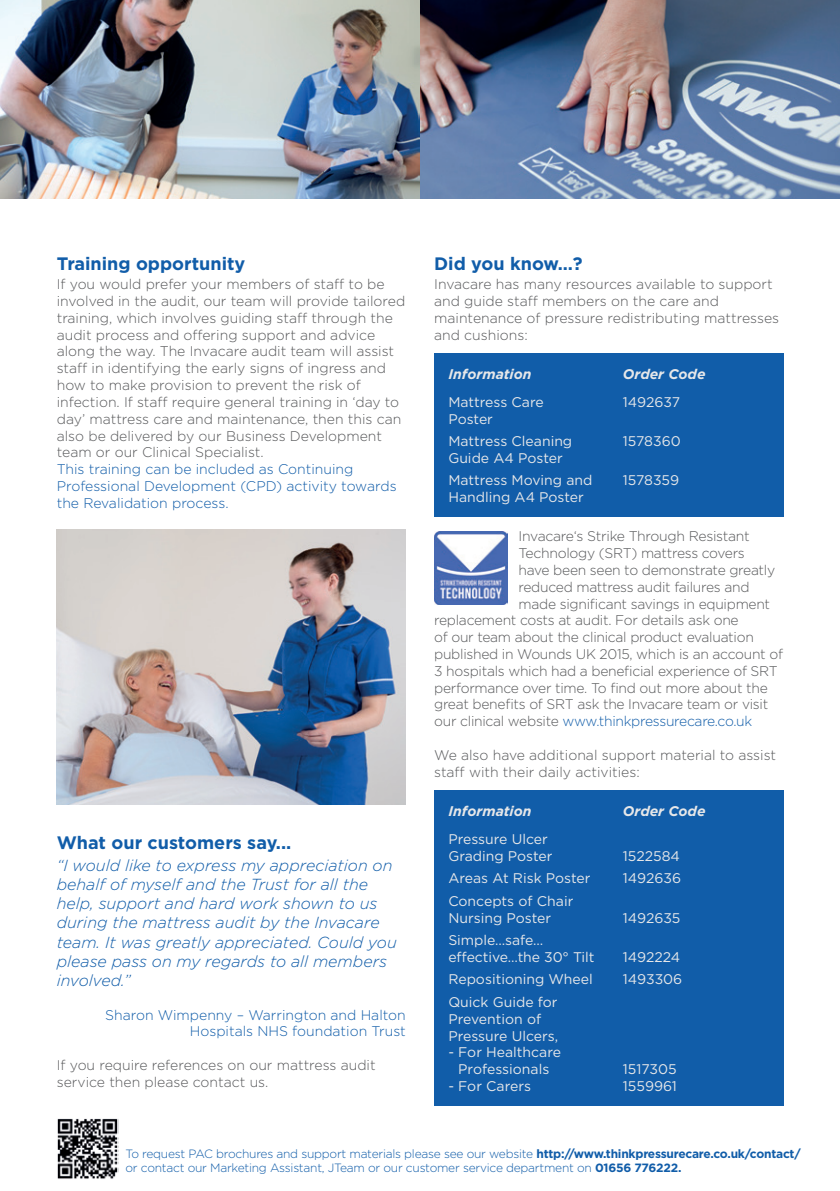
<style>
.page{position:relative;width:840px;height:1191px;background:#fff}
.page>*{position:absolute;margin:0;border:0;box-sizing:border-box;transform-origin:0 0}
.t1{font:700 18px "Gotham";color:#115da9}
.t2{font:italic 300 16px/19.2px "Gotham";color:#115da9}
.t3{font:300 14px/16.8px "Gotham";color:#57585a}
.t4{font:300 14px "Gotham";letter-spacing:-.02em;color:#57585a}
.t5{font:14px/16.8px "Gotham";color:#e6e7e9}
.t6{font:300 14px/16.8px "Gotham";color:#115da9}
.t7{font:300 14px "Gotham";letter-spacing:-.02em;color:#115da9}
.t8{font:italic 700 14px "Gotham";color:#e6e7e9}
.text_8pt{font:300 12px "Gotham";letter-spacing:-.02em;color:#115da9}
.s1{color:#57585a}
.s2{font-weight:700}
</style>
<div class="page">
<img style="left:0;top:0;width:839px;height:198px">
<img style="left:57px;top:529px;width:348px;height:275px">
<div style="left:434px;top:353px;width:348px;height:164px;background:#115da9"></div>
<div style="left:434px;top:790px;width:348px;height:316px;background:#115da9"></div>
<img style="left:434px;top:531px;width:73px;height:73px">
<img style="left:57px;top:1118px;width:61px;height:61px">
<p class="t1" style="left:57px;top:251px;width:190px">Training opportunity</p>
<p class="t3" style="left:57px;top:275px;width:350px">If you would prefer your members of staff to be involved in the audit, our team will provide tailored training, which involves guiding staff through the audit process and offering support and advice along the way. The Invacare audit team will assist staff in identifying the early signs of ingress and how to make provision to prevent the risk of infection. If staff require general training in ‘day to day’ mattress care and maintenance, then this can also be delivered by our Business Development team or our Clinical Specialist.</p>
<p class="t6" style="left:57px;top:460px;width:341px">This training can be included as Continuing<br>Professional Development (CPD) activity towards the Revalidation process.</p>
<p class="t1" style="left:57px;top:830px;width:236px">What our customers say...</p>
<p class="t2" style="left:57px;top:855px;width:341px">“I would like to express my appreciation on behalf of myself and the Trust for all the help, support and hard work shown to us during the mattress audit by the Invacare team. It was greatly appreciated. Could you please pass on my regards to all members involved.”</p>
<p class="t6" style="left:105px;top:1005px;width:302px;text-align:right">Sharon Wimpenny – Warrington and Halton<br>Hospitals NHS foundation Trust</p>
<p class="t3" style="left:57px;top:1056px;width:320px">If you require references on our mattress audit service then please contact us.</p>
<p class="t1" style="left:434px;top:251px;width:150px">Did you know…?</p>
<p class="t3" style="left:434px;top:275px;width:346px">Invacare has many resources available to support and guide staff members on the care and maintenance of pressure redistributing mattresses and cushions:</p>
<p class="t8" style="left:448px;top:364px;width:85px">Information</p>
<p class="t5" style="left:448px;top:393px;width:97px">Mattress Care</p>
<p class="t5" style="left:448px;top:410px;width:46px">Poster</p>
<p class="t5" style="left:448px;top:432px;width:125px">Mattress Cleaning<br>Guide A4 Poster</p>
<p class="t5" style="left:448px;top:472px;width:145px">Mattress Moving and<br>Handling A4 Poster</p>
<p class="t8" style="left:622px;top:364px;width:84px">Order Code</p>
<p class="t5" style="left:622px;top:393px;width:59px">1492637</p>
<p class="t5" style="left:622px;top:432px;width:59px">1578360</p>
<p class="t5" style="left:622px;top:472px;width:58px">1578359</p>
<p class="t4" style="left:518px;top:527px;width:233px">Invacare‘s Strike Through Resistant</p>
<p class="t4" style="left:518px;top:544px;width:228px">Technology (SRT) mattress covers</p>
<p class="t4" style="left:518px;top:561px;width:258px">have been seen to demonstrate greatly</p>
<p class="t4" style="left:518px;top:578px;width:232px">reduced mattress audit failures and</p>
<p class="t4" style="left:518px;top:595px;width:253px">made significant savings in equipment</p>
<p class="t4" style="left:434px;top:611px;width:306px">replacement costs at audit. For details ask one</p>
<p class="t4" style="left:434px;top:628px;width:321px">of our team about the clinical product evaluation</p>
<p class="t4" style="left:434px;top:645px;width:350px">published in Wounds UK 2015, which is an account of</p>
<p class="t4" style="left:434px;top:662px;width:345px">3 hospitals which had a beneficial experience of SRT</p>
<p class="t4" style="left:434px;top:679px;width:335px">performance over time. To find out more about the</p>
<p class="t4" style="left:434px;top:695px;width:335px">great benefits of SRT ask the Invacare team or visit</p>
<p class="t7" style="left:434px;top:712px;width:319px"><span class="s1">our clinical website</span> www.thinkpressurecare.co.uk</p>
<p class="t3" style="left:434px;top:746px;width:343px">We also have additional support material to assist staff with their daily activities:</p>
<p class="t8" style="left:448px;top:801px;width:85px">Information</p>
<p class="t5" style="left:448px;top:830px;width:101px">Pressure Ulcer</p>
<p class="t5" style="left:448px;top:847px;width:106px">Grading Poster</p>
<p class="t5" style="left:448px;top:869px;width:143px">Areas At Risk Poster</p>
<p class="t5" style="left:448px;top:892px;width:126px">Concepts of Chair</p>
<p class="t5" style="left:448px;top:909px;width:104px">Nursing Poster</p>
<p class="t5" style="left:448px;top:931px;width:96px">Simple…safe…</p>
<p class="t5" style="left:448px;top:948px;width:147px">effective…the 30° Tilt</p>
<p class="t5" style="left:448px;top:970px;width:146px">Repositioning Wheel</p>
<p class="t5" style="left:448px;top:993px;width:111px">Quick Guide for<br>Prevention of<br>Pressure Ulcers,</p>
<p class="t5" style="left:448px;top:1043px;width:114px;text-align:center">- For Healthcare<br>Professionals</p>
<p class="t5" style="left:448px;top:1077px;width:84px">- For Carers</p>
<p class="t8" style="left:622px;top:801px;width:84px">Order Code</p>
<p class="t5" style="left:622px;top:847px;width:58px">1522584</p>
<p class="t5" style="left:622px;top:869px;width:60px">1492636</p>
<p class="t5" style="left:622px;top:909px;width:59px">1492635</p>
<p class="t5" style="left:622px;top:948px;width:59px">1492224</p>
<p class="t5" style="left:622px;top:970px;width:61px">1493306</p>
<p class="t5" style="left:622px;top:1060px;width:55px">1517305</p>
<p class="t5" style="left:622px;top:1077px;width:56px">1559961</p>
<p class="text_8pt" style="left:125px;top:1146px;width:676px">To request PAC brochures and support materials please see our website <span class="s2">http://www.thinkpressurecare.co.uk/contact/</span></p>
<p class="text_8pt" style="left:125px;top:1160px;width:557px">or contact our Marketing Assistant, JTeam or our customer service department on <span class="s2">01656 776222.</span></p>
</div>
